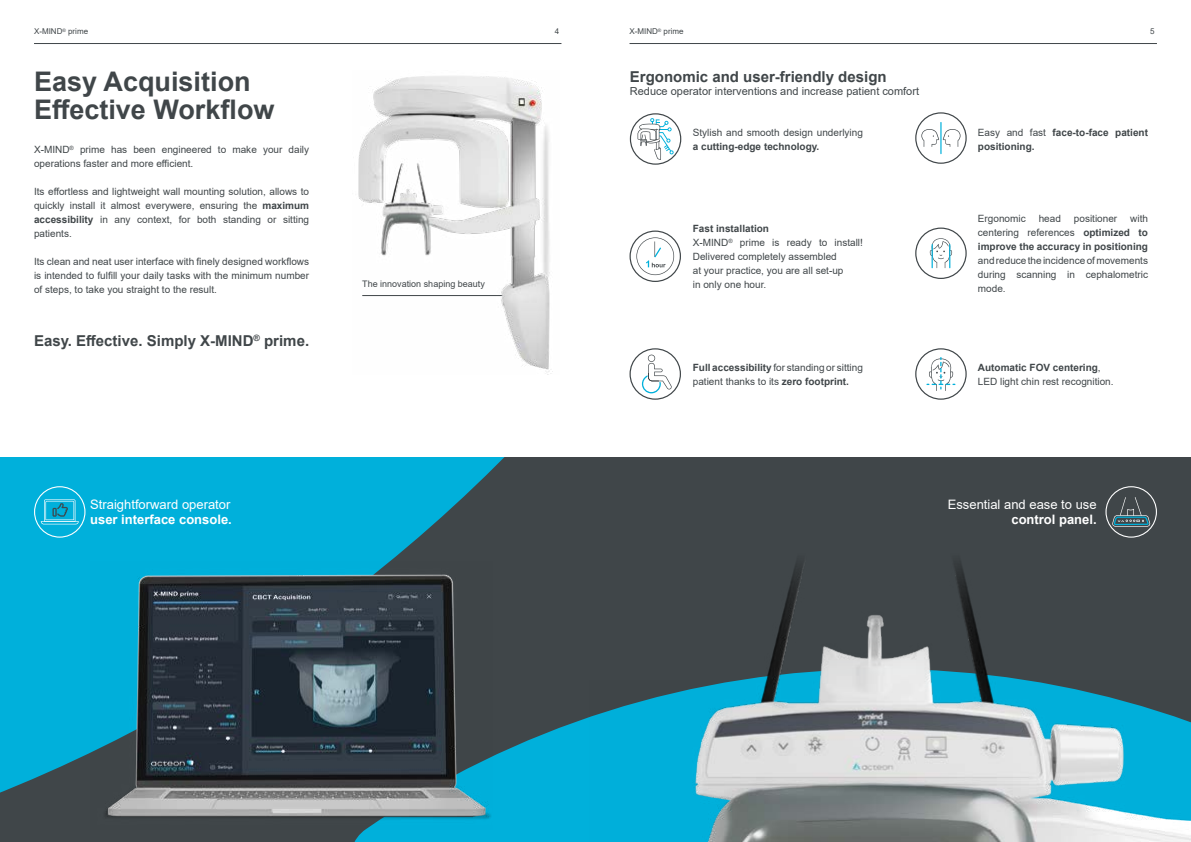
<style>
.page{position:relative;width:1191px;height:842px;background:#fff}
.page>*{position:absolute;margin:0;border:0;box-sizing:border-box;transform-origin:0 0}
.t1{font:700 27px/28px "Arial";color:#404649}
.t2{font:700 15px "Arial";color:#404649}
.t3{font:13px "Arial";color:#fff}
.t4{font:700 13px "Arial";color:#fff}
.t5{font:11px "Arial";color:#404649}
.t6{font:10px/14px "Arial";color:#404649}
.t7{font:700 10px/14px "Arial";color:#404649}
.t8{font:9px "Arial";color:#404649}
.t9{font:8px "Arial";color:#404649}
.s1{font-weight:400}
.s2{font-weight:700}
</style>
<div class="page">
<hr style="left:34px;top:43px;width:527px;height:1px;background:#404649">
<hr style="left:629px;top:43px;width:528px;height:1px;background:#404649">
<img style="left:358px;top:76px;width:195px;height:298px">
<svg style="left:0;top:457px;width:589px;height:385px;background:#168ba8"></svg>
<svg style="left:338px;top:669px;width:251px;height:173px;background:#1789a6"></svg>
<img style="left:589px;top:457px;width:507px;height:385px">
<img style="left:90px;top:561px;width:402px;height:268px">
<svg style="left:41px;top:499px;width:38px;height:25px"></svg>
<div style="left:34px;top:486px;width:51px;height:52px;border:1px solid #fff;border-radius:50%"></div>
<svg style="left:1096px;top:457px;width:95px;height:385px;background:#44737f"></svg>
<div style="left:1105px;top:486px;width:52px;height:52px;border:1px solid #fff;border-radius:50%"></div>
<svg style="left:637px;top:118px;width:36px;height:42px"></svg>
<div style="left:630px;top:113px;width:51px;height:52px;border:1px solid #404649;border-radius:50%"></div>
<svg style="left:921px;top:129px;width:39px;height:18px"></svg>
<hr style="left:940px;top:122px;width:1px;height:32px;background:#00b0db">
<div style="left:915px;top:112px;width:51px;height:52px;border:1px solid #404649;border-radius:50%"></div>
<svg style="left:636px;top:237px;width:38px;height:38px"></svg>
<div style="left:629px;top:231px;width:52px;height:51px;border:1px solid #404649;border-radius:50%"></div>
<svg style="left:929px;top:238px;width:23px;height:30px"></svg>
<div style="left:915px;top:228px;width:51px;height:51px;border:1px solid #404649;border-radius:50%"></div>
<svg style="left:642px;top:355px;width:30px;height:38px"></svg>
<div style="left:629px;top:348px;width:52px;height:52px;border:1px solid #404649;border-radius:50%"></div>
<svg style="left:926px;top:357px;width:29px;height:34px"></svg>
<div style="left:915px;top:348px;width:51px;height:52px;border:1px solid #404649;border-radius:50%"></div>
<p class="t9" style="left:34px;top:26px;width:56px">X-MIND<sup>®</sup> prime</p>
<p class="t9" style="left:555px;top:26px;width:6px">4</p>
<p class="t9" style="left:629px;top:26px;width:56px">X-MIND<sup>®</sup> prime</p>
<p class="t9" style="left:1150px;top:26px;width:6px">5</p>
<h1 class="t1" style="left:34px;top:67px;width:242px">Easy Acquisition<br>Effective Workflow</h1>
<h2 class="t2" style="left:630px;top:66px;width:258px">Ergonomic and user-friendly design</h2>
<p class="t5" style="left:630px;top:84px;width:291px">Reduce operator interventions and increase patient comfort</p>
<p class="t6" style="left:693px;top:125px;width:172px">Stylish and smooth design underlying</p>
<p class="t7" style="left:693px;top:139px;width:128px">a cutting-edge technology.</p>
<p class="t7" style="left:978px;top:125px;width:172px"><span class="s1">Easy and fast</span> face-to-face patient positioning.</p>
<p class="t6" style="left:34px;top:143px;width:277px">X-MIND<sup>®</sup> prime has been engineered to make your daily operations faster and more efficient.</p>
<p class="t6" style="left:34px;top:185px;width:277px;text-align:justify">Its effortless and lightweight wall mounting solution, allows to quickly install it almost everywere, ensuring the <span class="s2">maximum accessibility</span> in any context, for both standing or sitting patients.</p>
<p class="t6" style="left:34px;top:255px;width:277px;text-align:justify">Its clean and neat user interface with finely designed workflows is intended to fulfill your daily tasks with the minimum number of steps, to take you straight to the result.</p>
<p class="t7" style="left:978px;top:211px;width:172px;text-align:justify;text-indent:152px"><span class="s1">with centering references</span> optimized to improve the accuracy in positioning</p>
<p class="t6" style="left:978px;top:253px;width:172px;text-align:justify">and reduce the incidence of movements during scanning in cephalometric mode.</p>
<p class="t6" style="left:978px;top:211px;width:49px">Ergonomic</p>
<p class="t6" style="left:1038px;top:211px;width:24px">head</p>
<p class="t6" style="left:1074px;top:211px;width:45px">positioner</p>
<p class="t6" style="left:693px;top:221px;width:172px"><span class="s2">Fast installation<br></span>X-MIND<sup>®</sup> prime is ready to install!<br>Delivered completely assembled<br>at your practice, you are all set-up<br>in only one hour.</p>
<p class="t8" style="left:362px;top:277px;width:124px">The innovation shaping beauty</p>
<h2 class="t2" style="left:34px;top:330px;width:277px">Easy. Effective. Simply X-MIND<sup>®</sup> prime.</h2>
<h3 class="t3" style="left:90px;top:495px;width:142px">Straightforward operator</h3>
<h3 class="t4" style="left:90px;top:511px;width:143px">user interface console.</h3>
<p class="t6" style="left:693px;top:360px;width:172px"><span class="s2">Full accessibility</span> for standing or sitting patient thanks to its <span class="s2">zero footprint.</span></p>
<p class="t6" style="left:978px;top:360px;width:137px"><span class="s2">Automatic FOV centering</span>,<br>LED light chin rest recognition.</p>
<h3 class="t3" style="left:947px;top:495px;width:150px">Essential and ease to use</h3>
<h3 class="t4" style="left:1011px;top:511px;width:87px">control panel.</h3>
</div>
